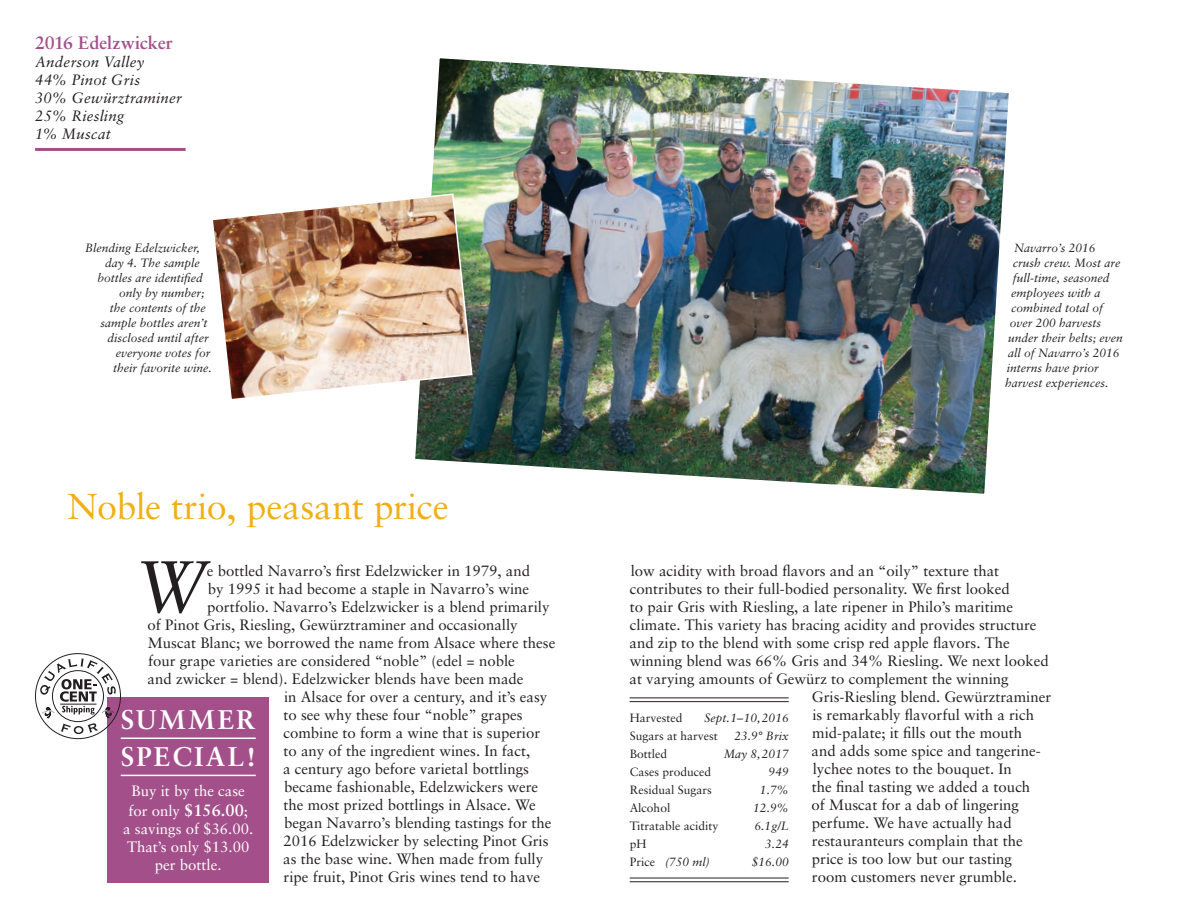
<style>
.page{position:relative;width:1188px;height:918px;background:#fff}
.page>*{position:absolute;margin:0;border:0;box-sizing:border-box;transform-origin:0 0}
.t1{font:italic 73.2px "Sabon";color:#231f20}
.t2{font:36px "Sabon";letter-spacing:-.005em;color:#f1af14}
.t3{font:700 27px/37.5px "Sabon";letter-spacing:.085em;color:#fff}
.t4{font:700 18px "Sabon";color:#a3508a}
.t5{font:15px "Sabon";color:#231f20}
.t6{font:15px/18px "Sabon";color:#fff}
.t7{font:italic 15px/18px "Sabon";letter-spacing:.015em;color:#231f20}
.t8{font:italic 12px "Sabon";color:#231f20}
.t9{font:12px "Sabon";color:#231f20}
.s1{font-weight:700;font-size:16.5px}
.s2{font-style:normal}
</style>
<div class="page">
<hr style="left:35px;top:148px;width:151px;height:3px;background:#a3508a">
<hr style="left:630px;top:698px;width:159px;height:1px;background:#231f20">
<hr style="left:630px;top:701px;width:159px;height:1px;background:#231f20">
<hr style="left:630px;top:878px;width:159px;height:1px;background:#231f20">
<hr style="left:630px;top:881px;width:159px;height:1px;background:#231f20">
<img style="left:415px;top:58px;width:594px;height:436px">
<img style="left:213px;top:193px;width:260px;height:208px">
<div style="left:107px;top:697px;width:162px;height:186px;background:#a3508a"></div>
<hr style="left:121px;top:738px;width:135px;height:1px;background:#fff">
<hr style="left:121px;top:775px;width:135px;height:1px;background:#fff">
<svg style="left:35px;top:653px;width:86px;height:86px"></svg>
<p class="t4" style="left:35px;top:32px;width:139px">2016 Edelzwicker</p>
<p class="t7" style="left:35px;top:53px;width:149px">Anderson Valley<br>44% Pinot Gris<br>30% Gewürztraminer<br>25% Riesling<br>1% Muscat</p>
<p class="t8" style="left:85px;top:241px;width:116px">Blending Edelzwicker,</p>
<p class="t8" style="left:105px;top:256px;width:96px">day 4. The sample</p>
<p class="t8" style="left:98px;top:271px;width:107px">bottles are identified</p>
<p class="t8" style="left:119px;top:286px;width:87px">only by number;</p>
<p class="t8" style="left:110px;top:301px;width:97px">the contents of the</p>
<p class="t8" style="left:100px;top:316px;width:108px">sample bottles aren’t</p>
<p class="t8" style="left:108px;top:331px;width:103px">disclosed until after</p>
<p class="t8" style="left:116px;top:346px;width:96px">everyone votes for</p>
<p class="t8" style="left:113px;top:361px;width:100px">their favorite wine.</p>
<h2 class="t2" style="left:68px;top:485px;width:383px">Noble trio, peasant price</h2>
<h1 class="t1" style="left:133px;top:544px;width:75px">W</h1>
<p class="t5" style="left:207px;top:562px;width:325px">e bottled Navarro’s first Edelzwicker in 1979, and</p>
<p class="t5" style="left:208px;top:580px;width:323px">by 1995 it had become a staple in Navarro’s wine</p>
<p class="t5" style="left:207px;top:598px;width:344px">portfolio. Navarro’s Edelzwicker is a blend primarily</p>
<p class="t5" style="left:148px;top:616px;width:372px">of Pinot Gris, Riesling, Gewürztraminer and occasionally</p>
<p class="t5" style="left:148px;top:634px;width:409px">Muscat Blanc; we borrowed the name from Alsace where these</p>
<p class="t5" style="left:148px;top:652px;width:368px">four grape varieties are considered “noble” (edel = noble</p>
<p class="t5" style="left:148px;top:670px;width:377px">and zwicker = blend). Edelzwicker blends have been made</p>
<p class="t5" style="left:284px;top:688px;width:265px">in Alsace for over a century, and it’s easy</p>
<p class="t5" style="left:284px;top:706px;width:241px">to see why these four “noble” grapes</p>
<p class="t5" style="left:283px;top:724px;width:258px">combine to form a wine that is superior</p>
<p class="t5" style="left:284px;top:742px;width:248px">to any of the ingredient wines. In fact,</p>
<p class="t5" style="left:283px;top:760px;width:247px">a century ago before varietal bottlings</p>
<p class="t5" style="left:284px;top:778px;width:256px">became fashionable, Edelzwickers were</p>
<p class="t5" style="left:284px;top:796px;width:254px">the most prized bottlings in Alsace. We</p>
<p class="t5" style="left:284px;top:814px;width:269px">began Navarro’s blending tastings for the</p>
<p class="t5" style="left:284px;top:832px;width:267px">2016 Edelzwicker by selecting Pinot Gris</p>
<p class="t5" style="left:283px;top:850px;width:262px">as the base wine. When made from fully</p>
<p class="t5" style="left:284px;top:868px;width:258px">ripe fruit, Pinot Gris wines tend to have</p>
<h3 class="t3" style="left:121px;top:700px;width:137px">SUMMER<br>SPECIAL!</h3>
<p class="t6" style="left:128px;top:781px;width:121px;line-height:19.8px">Buy it by the case for only <span class="s1">$156.00</span>;</p>
<p class="t6" style="left:123px;top:819px;width:132px;text-align:center">a savings of $36.00.<br>That’s only $13.00 per bottle.</p>
<p class="t8" style="left:1014px;top:241px;width:83px">Navarro’s 2016</p>
<p class="t8" style="left:1013px;top:256px;width:109px">crush crew. Most are</p>
<p class="t8" style="left:1013px;top:271px;width:98px">full-time, seasoned</p>
<p class="t8" style="left:1011px;top:286px;width:91px">employees with a</p>
<p class="t8" style="left:1011px;top:301px;width:94px">combined total of</p>
<p class="t8" style="left:1010px;top:316px;width:93px">over 200 harvests</p>
<p class="t8" style="left:1008px;top:331px;width:116px">under their belts; even</p>
<p class="t8" style="left:1008px;top:346px;width:113px">all of Navarro’s 2016</p>
<p class="t8" style="left:1007px;top:361px;width:94px">interns have prior</p>
<p class="t8" style="left:1005px;top:376px;width:105px">harvest experiences.</p>
<p class="t5" style="left:631px;top:562px;width:370px">low acidity with broad flavors and an “oily” texture that</p>
<p class="t5" style="left:630px;top:580px;width:382px">contributes to their full-bodied personality. We first looked</p>
<p class="t5" style="left:630px;top:598px;width:385px">to pair Gris with Riesling, a late ripener in Philo’s maritime</p>
<p class="t5" style="left:630px;top:616px;width:408px">climate. This variety has bracing acidity and provides structure</p>
<p class="t5" style="left:630px;top:634px;width:382px">and zip to the blend with some crisp red apple flavors. The</p>
<p class="t5" style="left:630px;top:652px;width:421px">winning blend was 66% Gris and 34% Riesling. We next looked</p>
<p class="t5" style="left:630px;top:670px;width:381px">at varying amounts of Gewürz to complement the winning</p>
<p class="t5" style="left:812px;top:688px;width:241px">Gris-Riesling blend. Gewürztraminer</p>
<p class="t5" style="left:812px;top:706px;width:223px">is remarkably flavorful with a rich</p>
<p class="t5" style="left:812px;top:724px;width:212px">mid-palate; it fills out the mouth</p>
<p class="t5" style="left:812px;top:742px;width:231px">and adds some spice and tangerine-</p>
<p class="t5" style="left:813px;top:760px;width:201px">lychee notes to the bouquet. In</p>
<p class="t5" style="left:812px;top:778px;width:220px">the final tasting we added a touch</p>
<p class="t5" style="left:812px;top:796px;width:209px">of Muscat for a dab of lingering</p>
<p class="t5" style="left:812px;top:814px;width:201px">perfume. We have actually had</p>
<p class="t5" style="left:812px;top:832px;width:212px">restauranteurs complain that the</p>
<p class="t5" style="left:812px;top:850px;width:202px">price is too low but our tasting</p>
<p class="t5" style="left:812px;top:868px;width:206px">room customers never grumble.</p>
<p class="t9" style="left:630px;top:710px;width:54px">Harvested</p>
<p class="t8" style="left:705px;top:711px;width:86px">Sept.1–10, 2016</p>
<p class="t9" style="left:630px;top:728px;width:90px">Sugars at harvest</p>
<p class="t8" style="left:735px;top:729px;width:56px">23.9° Brix</p>
<p class="t9" style="left:630px;top:746px;width:39px">Bottled</p>
<p class="t8" style="left:724px;top:747px;width:66px">May 8, 2017</p>
<p class="t9" style="left:630px;top:764px;width:83px">Cases produced</p>
<p class="t8" style="left:769px;top:765px;width:22px">949</p>
<p class="t9" style="left:630px;top:782px;width:84px">Residual Sugars</p>
<p class="t8" style="left:760px;top:783px;width:30px">1.7%</p>
<p class="t9" style="left:630px;top:800px;width:42px">Alcohol</p>
<p class="t8" style="left:753px;top:801px;width:37px">12.9%</p>
<p class="t9" style="left:630px;top:818px;width:90px">Titratable acidity</p>
<p class="t8" style="left:755px;top:819px;width:36px">6.1g/L</p>
<p class="t9" style="left:630px;top:836px;width:18px">pH</p>
<p class="t8" style="left:765px;top:837px;width:25px">3.24</p>
<p class="t8" style="left:630px;top:855px;width:82px"><span class="s2">Price</span> (750 ml)</p>
<p class="t8" style="left:752px;top:855px;width:38px">$16.00</p>
</div>
